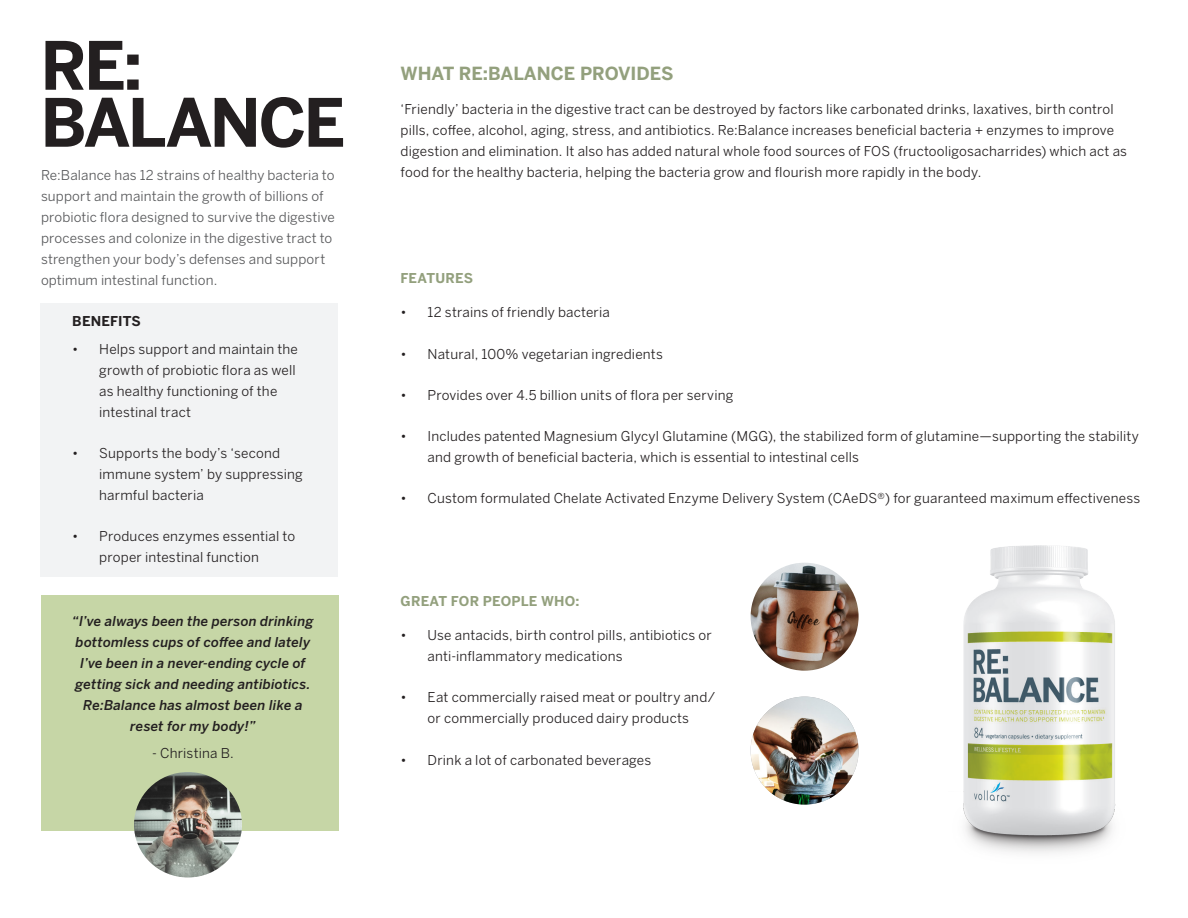
<style>
.page{position:relative;width:1188px;height:918px;background:#fff}
.page>*{position:absolute;margin:0;border:0;box-sizing:border-box;transform-origin:0 0}
.t1{font:700 66px/57px "Benton Sans";letter-spacing:-.045em;color:#231f20}
.t2{font:700 18px "Benton Sans";color:#93a07d}
.t3{font:13.5px/21px "Benton Sans";letter-spacing:.015em;color:#231f20}
.t4{font:13.5px/21px "Benton Sans";letter-spacing:.01em;color:#57585a}
.t5{font:italic 500 13.5px/21px "Benton Sans";letter-spacing:.01em;color:#231f20;text-align:center}
.t6{font:700 13.5px "Benton Sans";letter-spacing:.01em;color:#93a07d}
.t7{font:700 13.5px "Benton Sans";letter-spacing:.01em;color:#231f20}
</style>
<div class="page">
<img style="left:963px;top:546px;width:153px;height:307px">
<div style="left:40px;top:303px;width:298px;height:274px;background:#f2f3f4"></div>
<div style="left:41px;top:595px;width:298px;height:236px;background:#c6d6a6"></div>
<img style="left:751px;top:563px;width:108px;height:108px;border-radius:54px">
<svg style="left:751px;top:697px;width:108px;height:108px"></svg>
<img style="left:134px;top:772px;width:108px;height:106px">
<img style="left:751px;top:697px;width:108px;height:108px;border-radius:54px">
<p class="t1" style="left:40px;top:36px;width:306px">RE:<br>BALANCE</p>
<p class="t4" style="left:41px;top:164px;width:295px">Re:Balance has 12 strains of healthy bacteria to support and maintain the growth of billions of probiotic flora designed to survive the digestive processes and colonize in the digestive tract to strengthen your body’s defenses and support optimum intestinal function.</p>
<p class="t7" style="left:72px;top:313px;width:70px">BENEFITS</p>
<p class="t3" style="left:99px;top:338px;width:200px;text-indent:-27px">• Helps support and maintain the growth of probiotic flora as well as healthy functioning of the intestinal tract</p>
<p class="t3" style="left:99px;top:443px;width:205px;text-indent:-27px">• Supports the body’s ‘second immune system’ by suppressing harmful bacteria</p>
<p class="t3" style="left:99px;top:526px;width:197px;text-indent:-27px">• Produces enzymes essential to proper intestinal function</p>
<p class="t5" style="left:72px;top:610px;width:243px">“I’ve always been the person drinking bottomless cups of coffee and lately I’ve been in a never-ending cycle of getting sick and needing antibiotics.<br>Re:Balance has almost been like a reset for my body!”</p>
<p class="t3" style="left:152px;top:743px;width:83px">- Christina B.</p>
<p class="t2" style="left:401px;top:63px;width:274px">WHAT RE:BALANCE PROVIDES</p>
<p class="t3" style="left:401px;top:99px;width:728px">‘Friendly’ bacteria in the digestive tract can be destroyed by factors like carbonated drinks, laxatives, birth control pills, coffee, alcohol, aging, stress, and antibiotics. Re:Balance increases beneficial bacteria + enzymes to improve digestion and elimination. It also has added natural whole food sources of FOS (fructooligosacharrides) which act as food for the healthy bacteria, helping the bacteria grow and flourish more rapidly in the body.</p>
<p class="t6" style="left:401px;top:270px;width:74px">FEATURES</p>
<p class="t3" style="left:401px;top:302px;width:211px">• 12 strains of friendly bacteria</p>
<p class="t3" style="left:401px;top:343px;width:264px">• Natural, 100% vegetarian ingredients</p>
<p class="t3" style="left:401px;top:384px;width:334px">• Provides over 4.5 billion units of flora per serving</p>
<p class="t3" style="left:428px;top:425px;width:713px;text-indent:-27px">• Includes patented Magnesium Glycyl Glutamine (MGG), the stabilized form of glutamine—supporting the stability and growth of beneficial bacteria, which is essential to intestinal cells</p>
<p class="t3" style="left:401px;top:488px;width:741px">• Custom formulated Chelate Activated Enzyme Delivery System (CAeDS®) for guaranteed maximum effectiveness</p>
<p class="t6" style="left:401px;top:593px;width:180px">GREAT FOR PEOPLE WHO:</p>
<p class="t3" style="left:428px;top:625px;width:286px;text-indent:-27px">• Use antacids, birth control pills, antibiotics or anti-inflammatory medications</p>
<p class="t3" style="left:401px;top:687px;width:316px;text-align:center">• Eat commercially raised meat or poultry and/ or commercially produced dairy products</p>
<p class="t3" style="left:401px;top:749px;width:252px">• Drink a lot of carbonated beverages</p>
</div>
